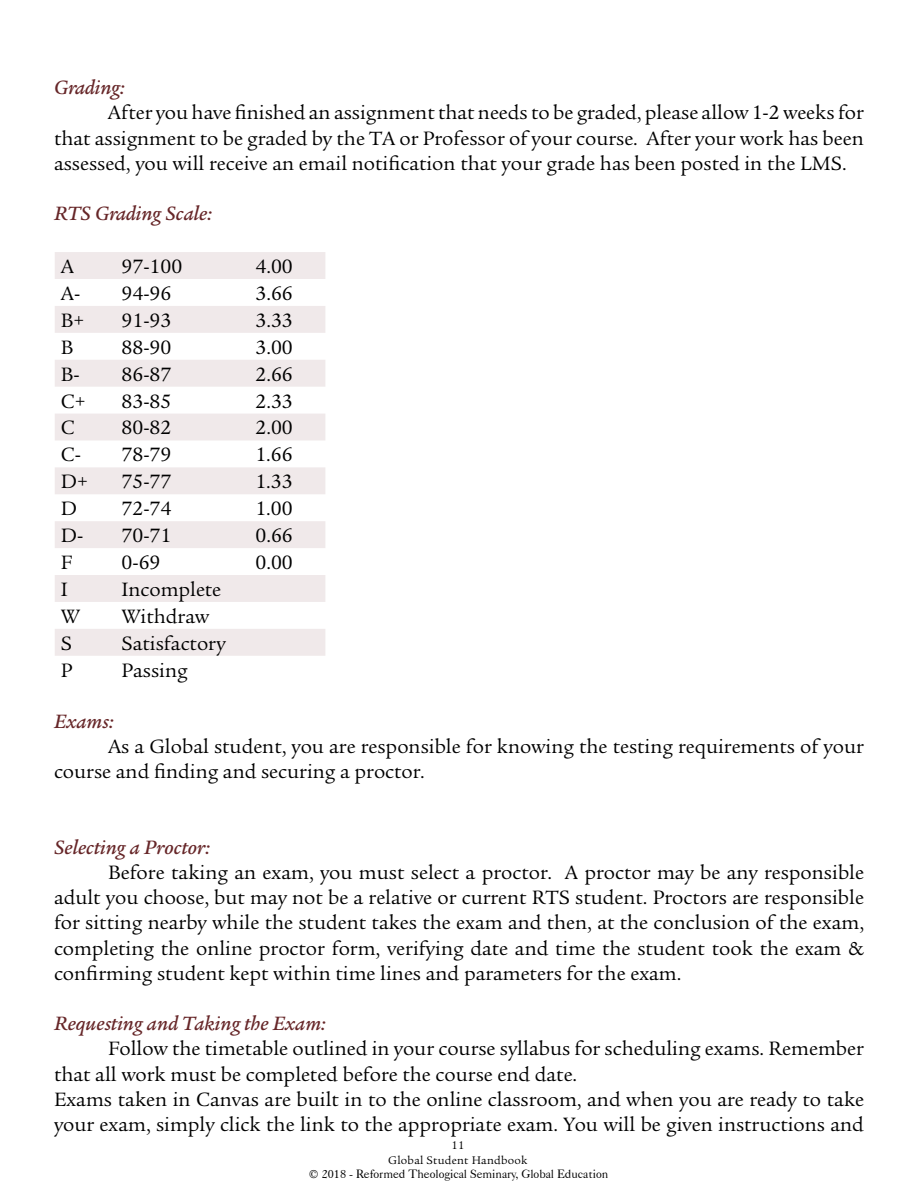
<style>
.page{position:relative;width:918px;height:1188px;background:#fff}
.page>*{position:absolute;margin:0;border:0;box-sizing:border-box;transform-origin:0 0}
.t1{font:21px/25.2px "Legacy Serif Std";color:#000;text-align:justify}
.t2{font:italic 500 21px "Legacy Serif Std";color:#662628}
.t3{font:12px "Caslon 540 BT";color:#000}
.t4{font:12px/14.4px "Legacy Serif Std";letter-spacing:.02em;color:#000;text-align:center}
</style>
<div class="page">
<svg style="left:55px;top:252px;width:270px;height:404px;fill:#f0e9ea"></svg>
<p class="t2" style="left:54px;top:76px;width:72px">Grading:</p>
<p class="t1" style="left:54px;top:100px;width:811px;text-indent:54px">After you have finished an assignment that needs to be graded, please allow 1-2 weeks for that assignment to be graded by the TA or Professor of your course. After your work has been assessed, you will receive an email notification that your grade has been posted in the LMS.</p>
<p class="t2" style="left:54px;top:202px;width:160px">RTS Grading Scale:</p>
<p class="t1" style="left:61px;top:254px;width:15px">A</p>
<p class="t1" style="left:122px;top:254px;width:62px">97-100</p>
<p class="t1" style="left:255px;top:254px;width:39px">4.00</p>
<p class="t1" style="left:61px;top:281px;width:21px">A-</p>
<p class="t1" style="left:122px;top:281px;width:51px">94-96</p>
<p class="t1" style="left:255px;top:281px;width:39px">3.66</p>
<p class="t1" style="left:61px;top:308px;width:25px">B+</p>
<p class="t1" style="left:122px;top:308px;width:51px">91-93</p>
<p class="t1" style="left:255px;top:308px;width:39px">3.33</p>
<p class="t1" style="left:61px;top:335px;width:14px">B</p>
<p class="t1" style="left:122px;top:335px;width:51px">88-90</p>
<p class="t1" style="left:255px;top:335px;width:39px">3.00</p>
<p class="t1" style="left:61px;top:362px;width:21px">B-</p>
<p class="t1" style="left:122px;top:362px;width:51px">86-87</p>
<p class="t1" style="left:255px;top:362px;width:39px">2.66</p>
<p class="t1" style="left:61px;top:389px;width:26px">C+</p>
<p class="t1" style="left:122px;top:389px;width:51px">83-85</p>
<p class="t1" style="left:255px;top:389px;width:39px">2.33</p>
<p class="t1" style="left:61px;top:415px;width:16px">C</p>
<p class="t1" style="left:122px;top:415px;width:51px">80-82</p>
<p class="t1" style="left:255px;top:415px;width:39px">2.00</p>
<p class="t1" style="left:61px;top:442px;width:22px">C-</p>
<p class="t1" style="left:122px;top:442px;width:51px">78-79</p>
<p class="t1" style="left:255px;top:442px;width:39px">1.66</p>
<p class="t1" style="left:61px;top:469px;width:29px">D+</p>
<p class="t1" style="left:122px;top:469px;width:51px">75-77</p>
<p class="t1" style="left:255px;top:469px;width:39px">1.33</p>
<p class="t1" style="left:61px;top:496px;width:18px">D</p>
<p class="t1" style="left:122px;top:496px;width:51px">72-74</p>
<p class="t1" style="left:255px;top:496px;width:39px">1.00</p>
<p class="t1" style="left:61px;top:523px;width:24px">D-</p>
<p class="t1" style="left:122px;top:523px;width:51px">70-71</p>
<p class="t1" style="left:255px;top:523px;width:39px">0.66</p>
<p class="t1" style="left:61px;top:550px;width:13px">F</p>
<p class="t1" style="left:122px;top:550px;width:40px">0-69</p>
<p class="t1" style="left:255px;top:550px;width:39px">0.00</p>
<p class="t1" style="left:61px;top:577px;width:8px">I</p>
<p class="t1" style="left:122px;top:577px;width:101px">Incomplete</p>
<p class="t1" style="left:61px;top:604px;width:21px">W</p>
<p class="t1" style="left:122px;top:604px;width:89px">Withdraw</p>
<p class="t1" style="left:61px;top:631px;width:13px">S</p>
<p class="t1" style="left:122px;top:631px;width:106px">Satisfactory</p>
<p class="t1" style="left:61px;top:658px;width:13px">P</p>
<p class="t1" style="left:122px;top:658px;width:68px">Passing</p>
<p class="t2" style="left:54px;top:709px;width:61px">Exams:</p>
<p class="t1" style="left:54px;top:734px;width:811px;text-indent:54px">As a Global student, you are responsible for knowing the testing requirements of your course and finding and securing a proctor.</p>
<p class="t2" style="left:54px;top:835px;width:158px">Selecting a Proctor:</p>
<p class="t1" style="left:54px;top:860px;width:812px;text-indent:54px">Before taking an exam, you must select a proctor. A proctor may be any responsible adult you choose, but may not be a relative or current RTS student. Proctors are responsible for sitting nearby while the student takes the exam and then, at the conclusion of the exam, completing the online proctor form, verifying date and time the student took the exam &amp; confirming student kept within time lines and parameters for the exam.</p>
<p class="t2" style="left:54px;top:1012px;width:273px">Requesting and Taking the Exam:</p>
<p class="t1" style="left:54px;top:1036px;width:812px;text-align:left;text-indent:54px">Follow the timetable outlined in your course syllabus for scheduling exams. Remember that all work must be completed before the course end date.<br>Exams taken in Canvas are built in to the online classroom, and when you are ready to take your exam, simply click the link to the appropriate exam. You will be given instructions and</p>
<p class="t4" style="left:388px;top:1138px;width:141px">11<br>Global Student Handbook</p>
<p class="t3" style="left:309px;top:1167px;width:301px">© 2018 - Reformed Theological Seminary, Global Education</p>
</div>
